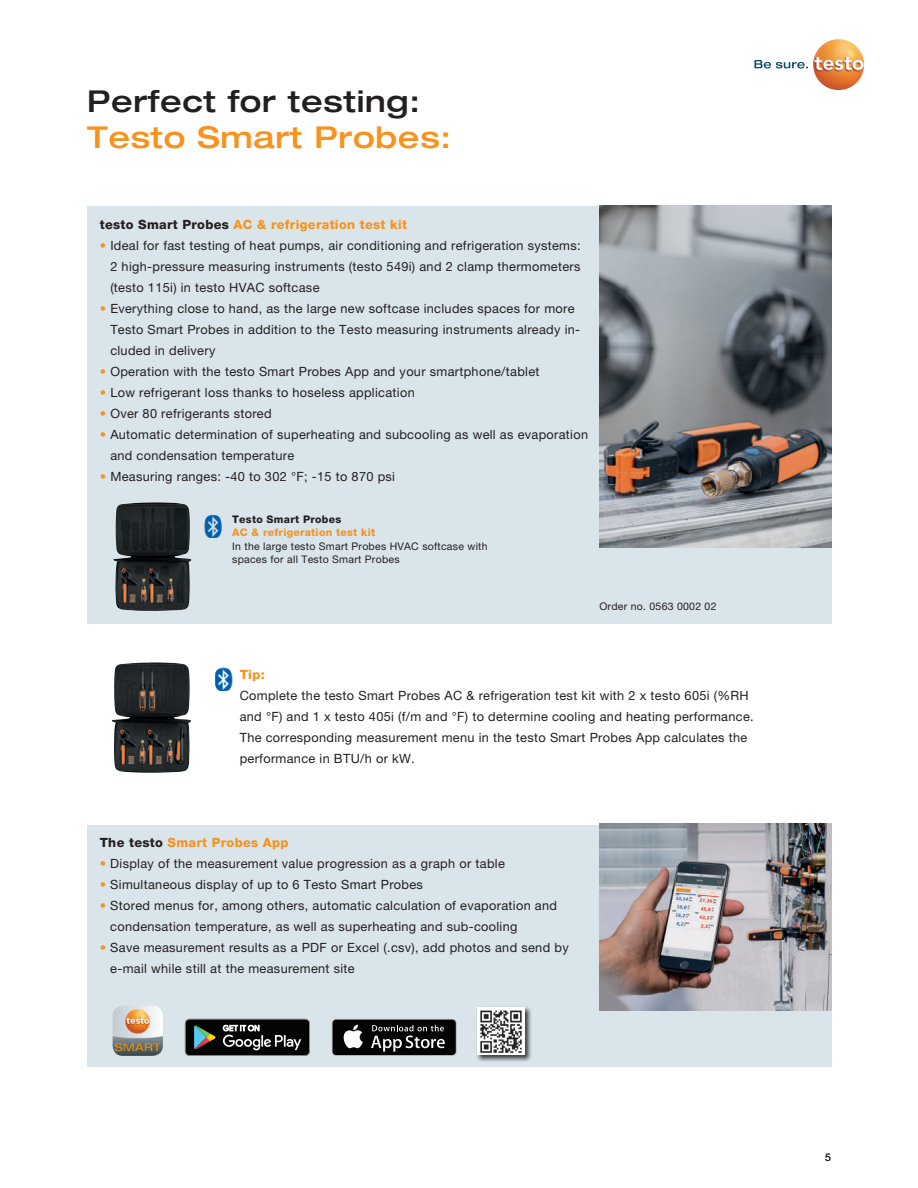
<style>
.page{position:relative;width:918px;height:1188px;background:#fff}
.page>*{position:absolute;margin:0;border:0;box-sizing:border-box;transform-origin:0 0}
.t1{font:500 expanded 30px "Helvetica Neue LT Com";letter-spacing:.025em;color:#231f20}
.t2{font:500 expanded 30px "Helvetica Neue LT Com";letter-spacing:.025em;color:#f7931d}
.t3{font:12.75px/21px "Helvetica Neue LTW1 G";letter-spacing:.025em;color:#231f20}
.t4{font:800 12.75px "Helvetica Neue LTW1 G";letter-spacing:.025em;color:#f7931d}
.t5{font:10.5px/13.5px "Helvetica Neue LTW1 G";letter-spacing:.025em;color:#231f20}
.t6{font:800 10.5px "Helvetica Neue LTW1 G";letter-spacing:.025em;color:#f7931d}
.t7{font:800 10.5px "Helvetica Neue LTW1 G";letter-spacing:.025em;color:#231f20}
.s1{color:#231f20}
.s2{color:#f7931d}
</style>
<div class="page">
<div style="left:87px;top:825px;width:744px;height:242px;background:#d9e5eb"></div>
<div style="left:87px;top:206px;width:744px;height:417px;background:#d9e5eb"></div>
<img style="left:599px;top:206px;width:232px;height:341px">
<img style="left:599px;top:824px;width:232px;height:187px">
<img style="left:112px;top:662px;width:79px;height:111px">
<img style="left:215px;top:668px;width:18px;height:23px">
<img style="left:113px;top:502px;width:79px;height:109px">
<img style="left:205px;top:515px;width:17px;height:23px">
<img style="left:113px;top:1006px;width:50px;height:50px">
<svg style="left:185px;top:1019px;width:125px;height:37px;background:#2f3230"></svg>
<svg style="left:332px;top:1019px;width:125px;height:37px"></svg>
<div style="left:333px;top:1020px;width:123px;height:35px;background:#040503;border-radius:4px"></div>
<svg style="left:343px;top:1025px;width:20px;height:23px"></svg>
<svg style="left:371px;top:1025px;width:74px;height:27px"></svg>
<div style="left:475px;top:1006px;width:57px;height:56px;background:#231f20;opacity:.85"></div>
<img style="left:477px;top:1007px;width:48px;height:48px">
<svg style="left:754px;top:60px;width:54px;height:9px"></svg>
<img style="left:813px;top:39px;width:51px;height:51px;border-radius:26px">
<h1 class="t1" style="left:87px;top:82px;width:335px">Perfect for testing:</h1>
<h1 class="t2" style="left:87px;top:118px;width:366px">Testo Smart Probes:</h1>
<p class="t4" style="left:100px;top:217px;width:309px"><span class="s1">testo Smart Probes</span> AC &amp; refrigeration test kit</p>
<p class="t3" style="left:110px;top:234px;width:472px;text-align:justify;text-indent:-11px"><span class="s2">•</span> Ideal for fast testing of heat pumps, air conditioning and refrigeration systems:<br>2 high-pressure measuring instruments (testo 549i) and 2 clamp thermometers (testo 115i) in testo HVAC softcase</p>
<p class="t3" style="left:110px;top:297px;width:471px;text-indent:-11px"><span class="s2">•</span> Everything close to hand, as the large new softcase includes spaces for more<br>Testo Smart Probes in addition to the Testo measuring instruments already in&shy;cluded in delivery</p>
<p class="t3" style="left:100px;top:360px;width:441px"><span class="s2">•</span> Operation with the testo Smart Probes App and your smartphone/tablet</p>
<p class="t3" style="left:100px;top:381px;width:317px"><span class="s2">•</span> Low refrigerant loss thanks to hoseless application</p>
<p class="t3" style="left:100px;top:402px;width:173px"><span class="s2">•</span> Over 80 refrigerants stored</p>
<p class="t3" style="left:110px;top:423px;width:479px;text-indent:-11px"><span class="s2">•</span> Automatic determination of superheating and subcooling as well as evaporation and condensation temperature</p>
<p class="t3" style="left:100px;top:465px;width:297px"><span class="s2">•</span> Measuring ranges: -40 to 302 °F; -15 to 870 psi</p>
<p class="t7" style="left:232px;top:513px;width:111px">Testo Smart Probes</p>
<p class="t6" style="left:232px;top:526px;width:144px">AC &amp; refrigeration test kit</p>
<p class="t5" style="left:232px;top:539px;width:257px">In the large testo Smart Probes HVAC softcase with spaces for all Testo Smart Probes</p>
<p class="t5" style="left:599px;top:600px;width:119px">Order no. 0563 0002 02</p>
<p class="t4" style="left:240px;top:667px;width:27px">Tip:</p>
<p class="t3" style="left:240px;top:685px;width:516px">Complete the testo Smart Probes AC &amp; refrigeration test kit with 2 x testo 605i (%RH and °F) and 1 x testo 405i (f/m and °F) to determine cooling and heating performance.<br>The corresponding measurement menu in the testo Smart Probes App calculates the performance in BTU/h or kW.</p>
<p class="t4" style="left:100px;top:835px;width:190px"><span class="s1">The testo</span> Smart Probes App</p>
<p class="t3" style="left:100px;top:853px;width:407px"><span class="s2">•</span> Display of the measurement value progression as a graph or table</p>
<p class="t3" style="left:100px;top:874px;width:325px"><span class="s2">•</span> Simultaneous display of up to 6 Testo Smart Probes</p>
<p class="t3" style="left:110px;top:895px;width:448px;text-indent:-11px"><span class="s2">•</span> Stored menus for, among others, automatic calculation of evaporation and condensation temperature, as well as superheating and sub-cooling</p>
<p class="t3" style="left:110px;top:937px;width:460px;text-indent:-11px"><span class="s2">•</span> Save measurement results as a PDF or Excel (.csv), add photos and send by e-mail while still at the measurement site</p>
<p class="t5" style="left:825px;top:1150px;width:7px">5</p>
</div>
